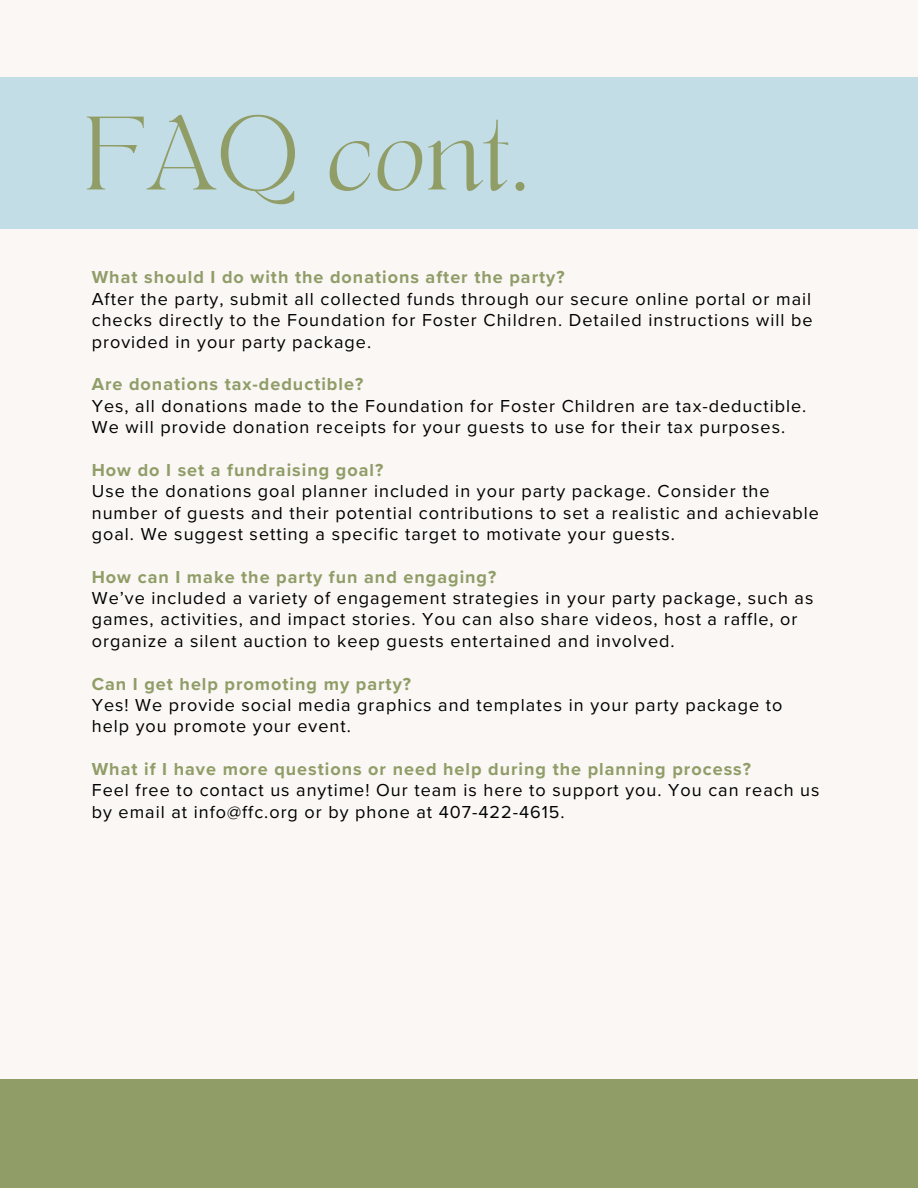
<style>
.page{position:relative;width:918px;height:1188px;background:#faf7f5}
.page>*{position:absolute;margin:0;border:0;box-sizing:border-box;transform-origin:0 0}
.t1{font:72.9px "TANAEGEAN";color:#909d67}
.t2{font:18px/21.3px "Proxima Nova";letter-spacing:.055em;color:#000}
.t3{font:700 18px "Proxima Nova";letter-spacing:.055em;color:#909d67}
</style>
<div class="page">
<div style="left:0;top:77px;width:918px;height:152px;background:#c3dde6"></div>
<div style="left:0;top:1079px;width:918px;height:109px;background:#909d67"></div>
<p class="t1" style="left:84px;top:112px;width:449px">FAQ cont.</p>
<h1 class="t3" style="left:92px;top:267px;width:474px">What should I do with the donations after the party?</h1>
<p class="t2" style="left:92px;top:289px;width:722px;text-align:justify">After the party, submit all collected funds through our secure online portal or mail checks directly to the Foundation for Foster Children. Detailed instructions will be provided in your party package.</p>
<p class="t3" style="left:92px;top:374px;width:273px">Are donations tax-deductible?</p>
<p class="t2" style="left:92px;top:395px;width:716px">Yes, all donations made to the Foundation for Foster Children are tax-deductible.<br>We will provide donation receipts for your guests to use for their tax purposes.</p>
<p class="t3" style="left:92px;top:459px;width:293px">How do I set a fundraising goal?</p>
<p class="t2" style="left:92px;top:481px;width:729px">Use the donations goal planner included in your party package. Consider the number of guests and their potential contributions to set a realistic and achievable goal. We suggest setting a specific target to motivate your guests.</p>
<p class="t3" style="left:92px;top:566px;width:406px">How can I make the party fun and engaging?</p>
<p class="t2" style="left:92px;top:588px;width:723px">We’ve included a variety of engagement strategies in your party package, such as games, activities, and impact stories. You can also share videos, host a raffle, or organize a silent auction to keep guests entertained and involved.</p>
<p class="t3" style="left:92px;top:673px;width:321px">Can I get help promoting my party?</p>
<p class="t2" style="left:92px;top:695px;width:692px">Yes! We provide social media graphics and templates in your party package to help you promote your event.</p>
<p class="t3" style="left:92px;top:759px;width:661px">What if I have more questions or need help during the planning process?</p>
<p class="t2" style="left:92px;top:780px;width:729px">Feel free to contact us anytime! Our team is here to support you. You can reach us by email at info@ffc.org or by phone at 407-422-4615.</p>
</div>
